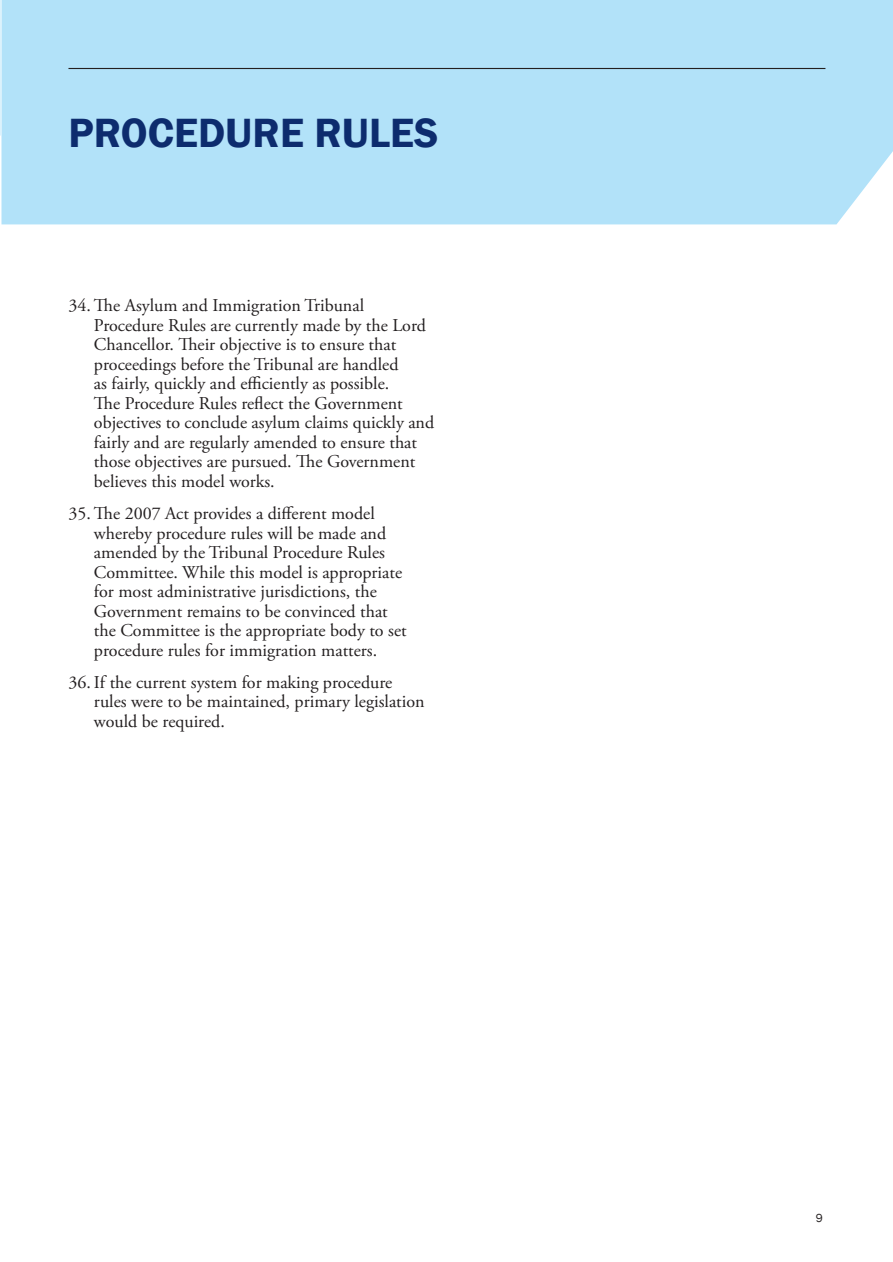
<style>
.page{position:relative;width:893px;height:1262px;background:#fff}
.page>*{position:absolute;margin:0;border:0;box-sizing:border-box;transform-origin:0 0}
.Section_Title{font:600 42px "Franklin Gothic";color:#0d2c6e}
.para_numbers{font:18px/19.5px "Adobe Garamond Pro";color:#231f20}
.t1{font:12px "Franklin Gothic";color:#231f20}
</style>
<div class="page">
<div style="left:2px;top:0;width:891px;height:224px;background:#b2e2f9"></div>
<hr style="left:68px;top:68px;width:757px;height:1px;background:#231f20">
<svg style="left:0;top:0;width:1px;height:136px"></svg>
<p class="Section_Title" style="left:68px;top:107px;width:372px">PROCEDURE RULES</p>
<p class="para_numbers" style="left:94px;top:296px;width:342px;text-indent:-26px">34. The Asylum and Immigration Tribunal Procedure Rules are currently made by the Lord Chancellor. Their objective is to ensure that proceedings before the Tribunal are handled<br>as fairly, quickly and efficiently as possible.<br>The Procedure Rules reflect the Government objectives to conclude asylum claims quickly and fairly and are regularly amended to ensure that those objectives are pursued. The Government believes this model works.</p>
<p class="para_numbers" style="left:94px;top:504px;width:314px;text-indent:-26px">35. The 2007 Act provides a different model whereby procedure rules will be made and amended by the Tribunal Procedure Rules Committee. While this model is appropriate for most administrative jurisdictions, the Government remains to be convinced that the Committee is the appropriate body to set procedure rules for immigration matters.</p>
<p class="para_numbers" style="left:94px;top:673px;width:332px;text-indent:-26px">36. If the current system for making procedure rules were to be maintained, primary legislation would be required.</p>
<p class="t1" style="left:816px;top:1210px;width:9px">9</p>
</div>
